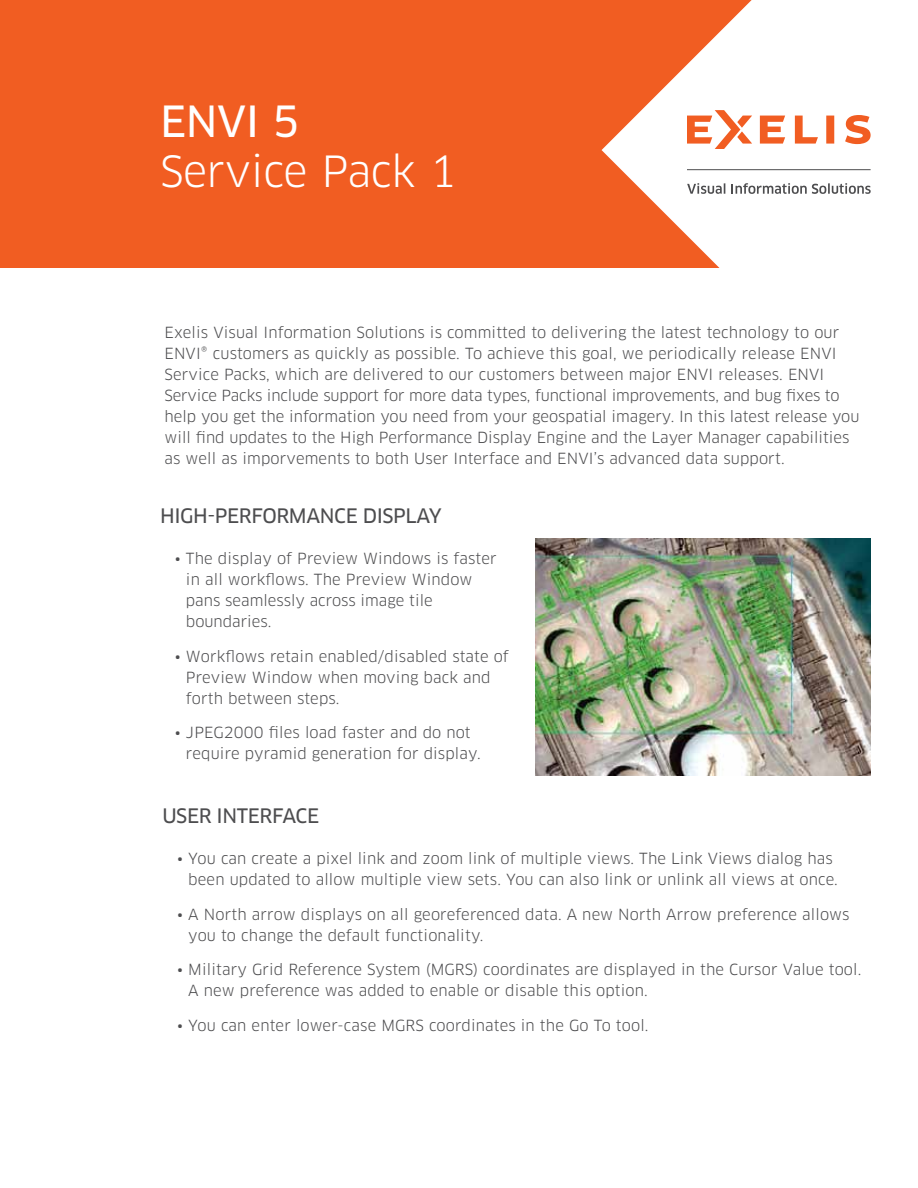
<style>
.page{position:relative;width:918px;height:1188px;background:#fff}
.page>*{position:absolute;margin:0;border:0;box-sizing:border-box;transform-origin:0 0}
.t1{font:42px "Clan Pro";letter-spacing:-.01em;color:#fff}
.t2{font:42px "Clan Pro News";color:#fff}
.t3{font:19.5px "Clan Pro News";letter-spacing:-.02em;color:#4d4d4f}
.t4{font:15px/21px "Clan Pro";letter-spacing:.01em;color:#4d4d4f}
</style>
<div class="page">
<div style="left:0;top:0;width:917px;height:268px;background:#f15d22"></div>
<svg style="left:602px;top:0;width:315px;height:268px;fill:#fff"></svg>
<svg style="left:693px;top:163px;width:37px;height:11px"></svg>
<svg style="left:736px;top:163px;width:135px;height:11px"></svg>
<hr style="left:692px;top:150px;width:179px;height:1px;background:#fff">
<svg style="left:826px;top:96px;width:9px;height:48px"></svg>
<svg style="left:795px;top:96px;width:25px;height:48px"></svg>
<svg style="left:845px;top:96px;width:26px;height:48px"></svg>
<svg style="left:687px;top:91px;width:101px;height:58px"></svg>
<svg style="left:687px;top:183px;width:38px;height:11px"></svg>
<svg style="left:732px;top:183px;width:139px;height:11px;background:#c1c1c1"></svg>
<hr style="left:687px;top:169px;width:184px;height:1px;background:#4d4d4f">
<img style="left:536px;top:539px;width:335px;height:236px">
<h1 class="t2" style="left:160px;top:97px;width:141px">ENVI 5</h1>
<h1 class="t1" style="left:160px;top:147px;width:298px">Service Pack 1</h1>
<p class="t4" style="left:165px;top:322px;width:697px">Exelis Visual Information Solutions is committed to delivering the latest technology to our ENVI® customers as quickly as possible. To achieve this goal, we periodically release ENVI Service Packs, which are delivered to our customers between major ENVI releases. ENVI Service Packs include support for more data types, functional improvements, and bug fixes to help you get the information you need from your geospatial imagery. In this latest release you will find updates to the High Performance Display Engine and the Layer Manager capabilities as well as imporvements to both User Interface and ENVI’s advanced data support.</p>
<h2 class="t3" style="left:160px;top:504px;width:283px">HIGH-PERFORMANCE DISPLAY</h2>
<p class="t4" style="left:186px;top:548px;width:312px;text-indent:-11px">• The display of Preview Windows is faster in all workflows. The Preview Window pans seamlessly across image tile boundaries.</p>
<p class="t4" style="left:186px;top:646px;width:324px;text-indent:-11px">• Workflows retain enabled/disabled state of<br>Preview Window when moving back and forth between steps.</p>
<p class="t4" style="left:186px;top:722px;width:296px;text-indent:-11px">• JPEG2000 files load faster and do not require pyramid generation for display.</p>
<h2 class="t3" style="left:162px;top:804px;width:155px">USER INTERFACE</h2>
<p class="t4" style="left:188px;top:848px;width:651px;text-indent:-11px">• You can create a pixel link and zoom link of multiple views. The Link Views dialog has been updated to allow multiple view sets. You can also link or unlink all views at once.</p>
<p class="t4" style="left:188px;top:904px;width:663px;text-indent:-11px">• A North arrow displays on all georeferenced data. A new North Arrow preference allows you to change the default functionality.</p>
<p class="t4" style="left:188px;top:959px;width:675px;text-indent:-11px">• Military Grid Reference System (MGRS) coordinates are displayed in the Cursor Value tool.<br>A new preference was added to enable or disable this option.</p>
<p class="t4" style="left:177px;top:1015px;width:473px">• You can enter lower-case MGRS coordinates in the Go To tool.</p>
</div>
